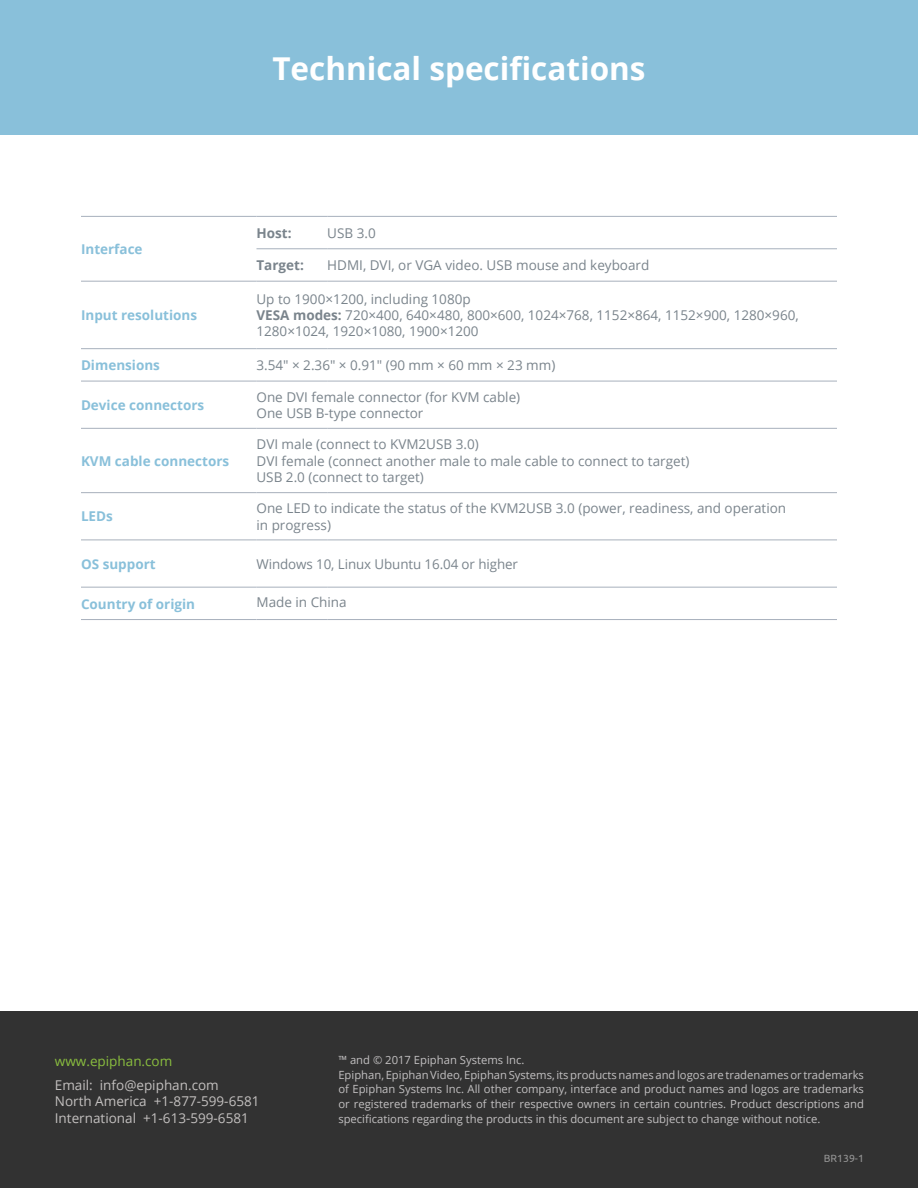
<style>
.page{position:relative;width:918px;height:1188px;background:#fff}
.page>*{position:absolute;margin:0;border:0;box-sizing:border-box;transform-origin:0 0}
.body{font:700 31.5px "Open Sans";color:#fff}
.Paragraph_Style_2{font:13.5px/16.2px "Open Sans";color:#7a848c}
.Paragraph_Style_1{font:700 13.5px "Open Sans";color:#89c0da}
.Epiphan_Ubuntu_Light{font:13.5px "Open Sans";color:#c3c0bf}
.Epiphan_Ubuntu_Light-2{font:13.5px "Open Sans";color:#8abe3f}
.Paragraph_Style_2-2{font:700 13.5px "Open Sans";color:#7a848c}
.Epiphan_Ubuntu_Light-3{font:11.25px/14.7px "Open Sans";color:#c2c0c1;text-align:justify}
.t1{font:10.5px "Ubuntu";color:#959595}
.s1{font-weight:700}
</style>
<div class="page">
<div style="left:0;top:1011px;width:918px;height:177px;background:#323232"></div>
<hr style="left:81px;top:587px;width:175px;height:1px;background:#a7b0bc">
<hr style="left:81px;top:619px;width:175px;height:1px;background:#a7b0bc">
<hr style="left:81px;top:381px;width:175px;height:1px;background:#a7b0bc">
<hr style="left:81px;top:348px;width:175px;height:1px;background:#a7b0bc">
<hr style="left:81px;top:492px;width:175px;height:1px;background:#a7b0bc">
<hr style="left:81px;top:540px;width:175px;height:1px;background:#a7b0bc">
<hr style="left:81px;top:281px;width:175px;height:1px;background:#a7b0bc">
<hr style="left:81px;top:428px;width:175px;height:1px;background:#a7b0bc">
<hr style="left:256px;top:216px;width:71px;height:1px;background:#a7b0bc">
<hr style="left:327px;top:216px;width:510px;height:1px;background:#a7b0bc">
<hr style="left:256px;top:248px;width:71px;height:1px;background:#a7b0bc">
<hr style="left:327px;top:248px;width:510px;height:1px;background:#a7b0bc">
<hr style="left:81px;top:216px;width:175px;height:1px;background:#a7b0bc">
<hr style="left:256px;top:281px;width:71px;height:1px;background:#a7b0bc">
<hr style="left:327px;top:281px;width:510px;height:1px;background:#a7b0bc">
<hr style="left:256px;top:348px;width:71px;height:1px;background:#a7b0bc">
<hr style="left:327px;top:348px;width:510px;height:1px;background:#a7b0bc">
<hr style="left:256px;top:381px;width:71px;height:1px;background:#a7b0bc">
<hr style="left:327px;top:381px;width:510px;height:1px;background:#a7b0bc">
<hr style="left:256px;top:428px;width:71px;height:1px;background:#a7b0bc">
<hr style="left:327px;top:428px;width:510px;height:1px;background:#a7b0bc">
<hr style="left:256px;top:492px;width:71px;height:1px;background:#a7b0bc">
<hr style="left:327px;top:492px;width:510px;height:1px;background:#a7b0bc">
<hr style="left:256px;top:540px;width:71px;height:1px;background:#a7b0bc">
<hr style="left:327px;top:540px;width:510px;height:1px;background:#a7b0bc">
<hr style="left:256px;top:587px;width:71px;height:1px;background:#a7b0bc">
<hr style="left:327px;top:587px;width:510px;height:1px;background:#a7b0bc">
<hr style="left:256px;top:619px;width:71px;height:1px;background:#a7b0bc">
<hr style="left:327px;top:619px;width:510px;height:1px;background:#a7b0bc">
<div style="left:0;top:0;width:918px;height:135px;background:#89c0da"></div>
<p class="Paragraph_Style_1" style="left:81px;top:240px;width:63px">Interface</p>
<p class="Paragraph_Style_1" style="left:81px;top:306px;width:118px">Input resolutions</p>
<p class="body" style="left:272px;top:46px;width:375px">Technical specifications</p>
<p class="Paragraph_Style_2-2" style="left:256px;top:223px;width:37px">Host:</p>
<p class="Paragraph_Style_2" style="left:327px;top:224px;width:50px">USB 3.0</p>
<p class="Paragraph_Style_2-2" style="left:256px;top:256px;width:49px">Target:</p>
<p class="Paragraph_Style_2" style="left:327px;top:257px;width:324px">HDMI, DVI, or VGA video. USB mouse and keyboard</p>
<p class="Paragraph_Style_2" style="left:256px;top:291px;width:216px">Up to 1900×1200, including 1080p</p>
<p class="Paragraph_Style_2" style="left:256px;top:307px;width:544px"><span class="s1">VESA modes:</span> 720×400, 640×480, 800×600, 1024×768, 1152×864, 1152×900, 1280×960,<br>1280×1024, 1920×1080, 1900×1200</p>
<p class="Paragraph_Style_1" style="left:81px;top:356px;width:80px">Dimensions</p>
<p class="Paragraph_Style_2" style="left:256px;top:357px;width:300px">3.54″ × 2.36″ × 0.91″ (90 mm × 60 mm × 23 mm)</p>
<p class="Paragraph_Style_1" style="left:81px;top:395px;width:125px">Device connectors</p>
<p class="Paragraph_Style_2" style="left:256px;top:388px;width:265px">One DVI female connector (for KVM cable)</p>
<p class="Paragraph_Style_2" style="left:256px;top:405px;width:168px">One USB B-type connector</p>
<p class="Paragraph_Style_1" style="left:81px;top:451px;width:150px">KVM cable connectors</p>
<p class="Paragraph_Style_2" style="left:256px;top:436px;width:224px">DVI male (connect to KVM2USB 3.0)</p>
<p class="Paragraph_Style_2" style="left:256px;top:452px;width:434px">DVI female (connect another male to male cable to connect to target)</p>
<p class="Paragraph_Style_2" style="left:256px;top:469px;width:169px">USB 2.0 (connect to target)</p>
<p class="Paragraph_Style_1" style="left:81px;top:507px;width:33px">LEDs</p>
<p class="Paragraph_Style_2" style="left:256px;top:500px;width:531px">One LED to indicate the status of the KVM2USB 3.0 (power, readiness, and operation in progress)</p>
<p class="Paragraph_Style_1" style="left:81px;top:554px;width:76px">OS support</p>
<p class="Paragraph_Style_2" style="left:256px;top:555px;width:263px">Windows 10, Linux Ubuntu 16.04 or higher</p>
<p class="Paragraph_Style_1" style="left:81px;top:594px;width:116px">Country of origin</p>
<p class="Paragraph_Style_2" style="left:256px;top:594px;width:92px">Made in China</p>
<p class="Epiphan_Ubuntu_Light-2" style="left:55px;top:1052px;width:119px">www.epiphan.com</p>
<p class="Epiphan_Ubuntu_Light" style="left:55px;top:1076px;width:165px">Email: info@epiphan.com</p>
<p class="Epiphan_Ubuntu_Light" style="left:55px;top:1092px;width:206px">North America +1-877-599-6581</p>
<p class="Epiphan_Ubuntu_Light" style="left:55px;top:1109px;width:195px">International +1-613-599-6581</p>
<p class="Epiphan_Ubuntu_Light-3" style="left:338px;top:1052px;width:188px">™ and © 2017 Epiphan Systems Inc.</p>
<p class="Epiphan_Ubuntu_Light-3" style="left:338px;top:1067px;width:527px">Epiphan, Epiphan Video, Epiphan Systems, its products names and logos are tradenames or trademarks of Epiphan Systems Inc. All other company, interface and product names and logos are trademarks or registered trademarks of their respective owners in certain countries. Product descriptions and specifications regarding the products in this document are subject to change without notice.</p>
<p class="t1" style="left:824px;top:1152px;width:42px">BR139-1</p>
</div>
